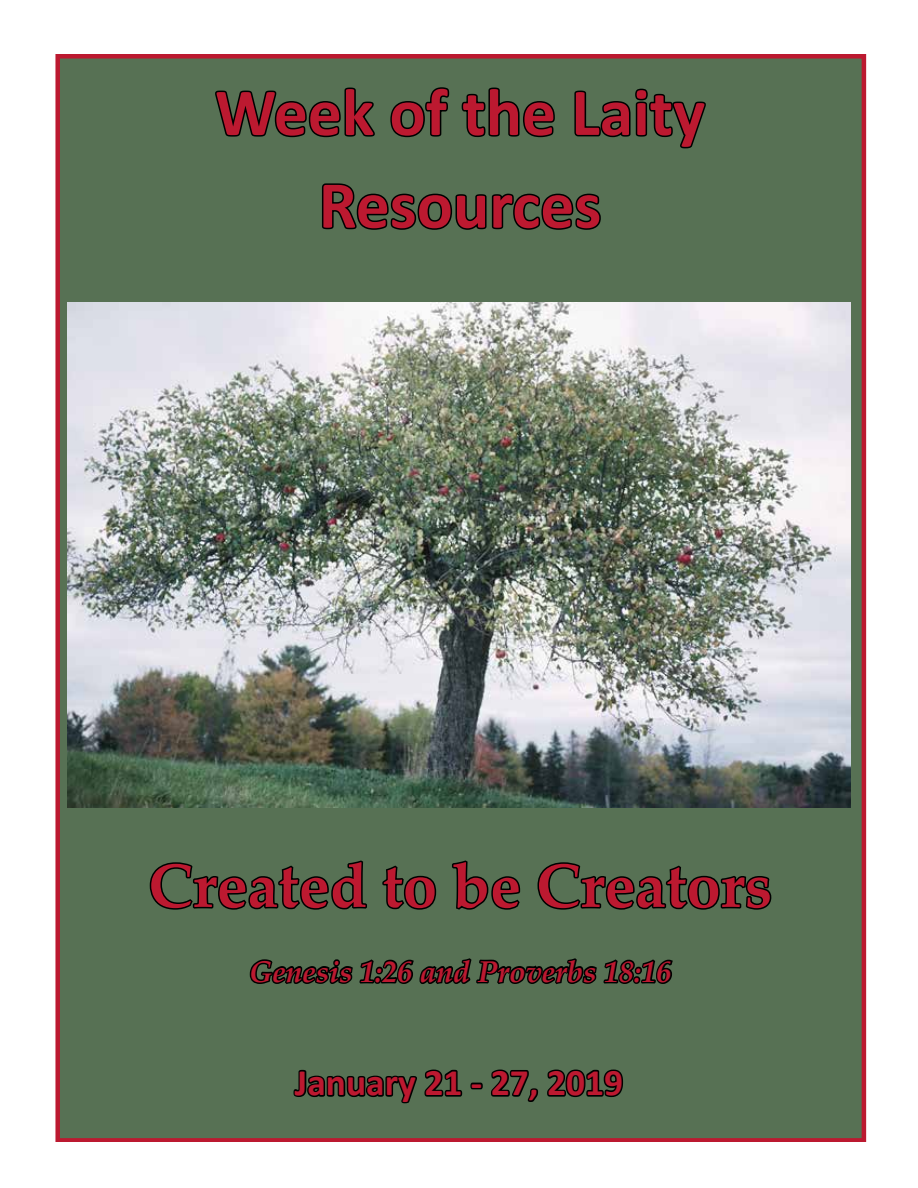
<style>
.page{position:relative;width:918px;height:1188px;background:#fff}
.page>*{position:absolute;margin:0;border:0;box-sizing:border-box;transform-origin:0 0}
.t1{font:700 67.5px/92.7px "Calibri";color:#bc1930;text-align:center}
.t2{font:700 61.5px "Palatino Linotype";color:#bc1930}
.t3{font:700 37.5px "Calibri";color:#bc1930}
.t4{font:italic 700 30px "Palatino Linotype";color:#bc1930}
</style>
<div class="page">
<div style="left:55px;top:54px;width:811px;height:1089px;background:#577154;border:4px solid #bc1930"></div>
<img style="left:68px;top:302px;width:782px;height:506px">
<svg style="left:215px;top:87px;width:160px;height:51px"></svg>
<svg style="left:390px;top:87px;width:60px;height:51px"></svg>
<svg style="left:461px;top:87px;width:94px;height:51px"></svg>
<svg style="left:574px;top:88px;width:132px;height:61px"></svg>
<svg style="left:322px;top:183px;width:279px;height:47px"></svg>
<svg style="left:293px;top:1069px;width:330px;height:35px"></svg>
<svg style="left:149px;top:860px;width:623px;height:124px"></svg>
<h1 class="t1" style="left:215px;top:65px;width:492px">Week of the Laity<br>Resources</h1>
<h2 class="t2" style="left:148px;top:842px;width:625px">Created to be Creators</h2>
<p class="t4" style="left:249px;top:950px;width:424px">Genesis 1:26 and Proverbs 18:16</p>
<p class="t3" style="left:295px;top:1056px;width:330px">January 21 - 27, 2019</p>
</div>
